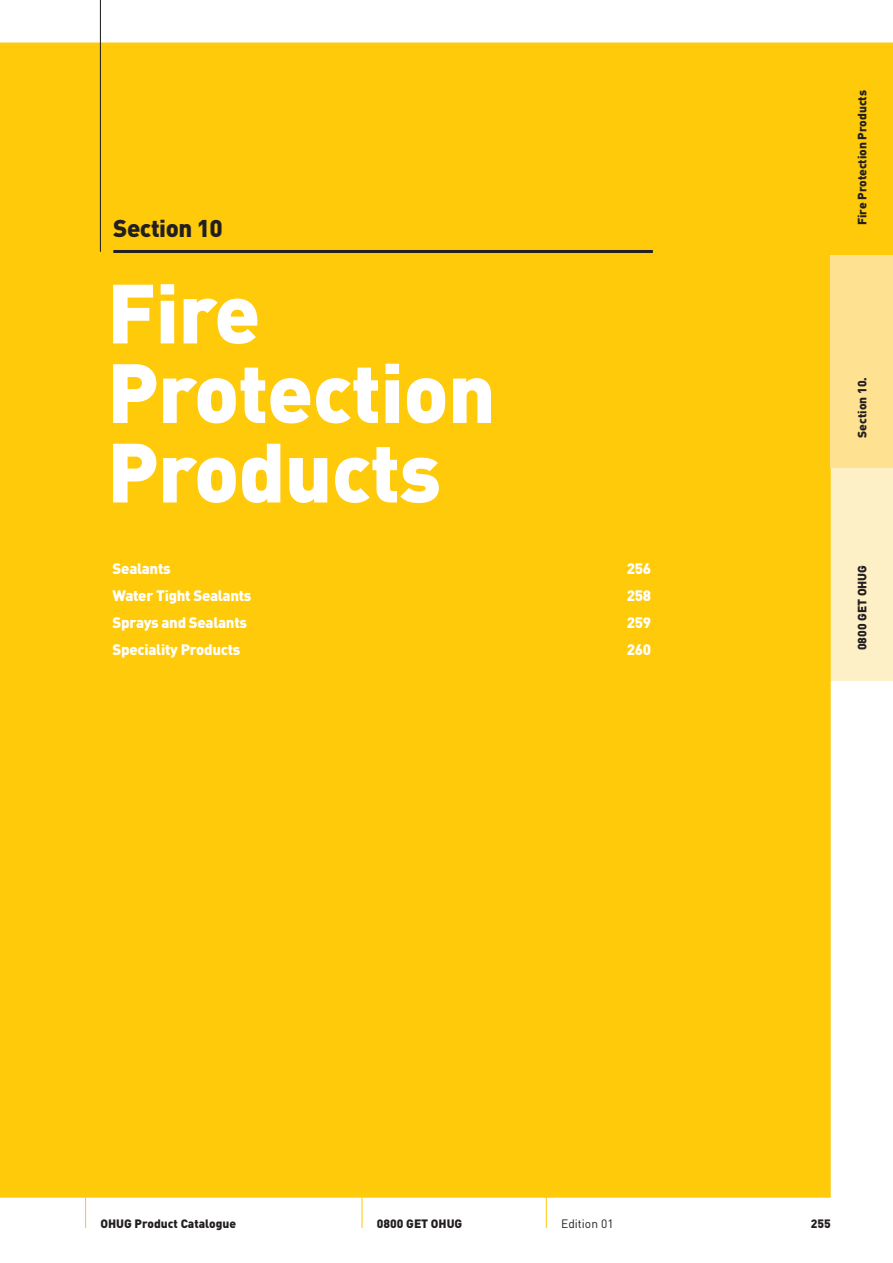
<style>
.page{position:relative;width:893px;height:1263px;background:#fff}
.page>*{position:absolute;margin:0;border:0;box-sizing:border-box;transform-origin:0 0}
.t1{font:900 82.5px/79.5px "DIN Pro";letter-spacing:-.01em;color:#fff}
.t2{font:900 24px "DIN Pro";letter-spacing:-.02em;color:#231f20}
.t3{font:900 15px "DIN Pro";letter-spacing:-.02em;color:#fff}
.t4{font:900 12px "DIN Pro";color:#231f20}
.t5{font:12px "DIN Pro";color:#231f20}
</style>
<div class="page">
<div style="left:0;top:43px;width:893px;height:1155px;background:#feca0a"></div>
<div style="left:831px;top:255px;width:62px;height:213px;background:#ffe192"></div>
<hr style="left:546px;top:1196px;width:1px;height:32px;background:#feca0a">
<hr style="left:361px;top:1198px;width:1px;height:30px;background:#feca0a">
<hr style="left:85px;top:1198px;width:1px;height:30px;background:#feca0a">
<hr style="left:113px;top:250px;width:540px;height:3px;background:#231f20">
<hr style="left:100px;top:0;width:1px;height:252px;background:#231f20">
<p class="t2" style="left:113px;top:209px;width:111px">Section 10</p>
<p class="t1" style="left:107px;top:268px;width:155px">Fire</p>
<p class="t1" style="left:107px;top:348px;width:390px">Protection<br>Products</p>
<p class="t3" style="left:113px;top:556px;width:60px">Sealants</p>
<p class="t3" style="left:627px;top:556px;width:26px">256</p>
<p class="t3" style="left:113px;top:583px;width:140px">Water Tight Sealants</p>
<p class="t3" style="left:627px;top:583px;width:26px">258</p>
<p class="t3" style="left:113px;top:610px;width:136px">Sprays and Sealants</p>
<p class="t3" style="left:627px;top:610px;width:26px">259</p>
<p class="t3" style="left:113px;top:637px;width:129px">Speciality Products</p>
<p class="t3" style="left:627px;top:637px;width:26px">260</p>
<p class="t4" style="left:852px;top:225px;width:136px;rotate:-90deg">Fire Protection Products</p>
<p class="t4" style="left:852px;top:438px;width:62px;rotate:-90deg">Section 10.</p>
<p class="t4" style="left:852px;top:650px;width:87px;rotate:-90deg">0800 GET OHUG</p>
<p class="t4" style="left:100px;top:1214px;width:137px">OHUG Product Catalogue</p>
<p class="t4" style="left:377px;top:1214px;width:87px">0800 GET OHUG</p>
<p class="t5" style="left:561px;top:1214px;width:54px">Edition 01</p>
<p class="t4" style="left:811px;top:1214px;width:22px">255</p>
</div>
